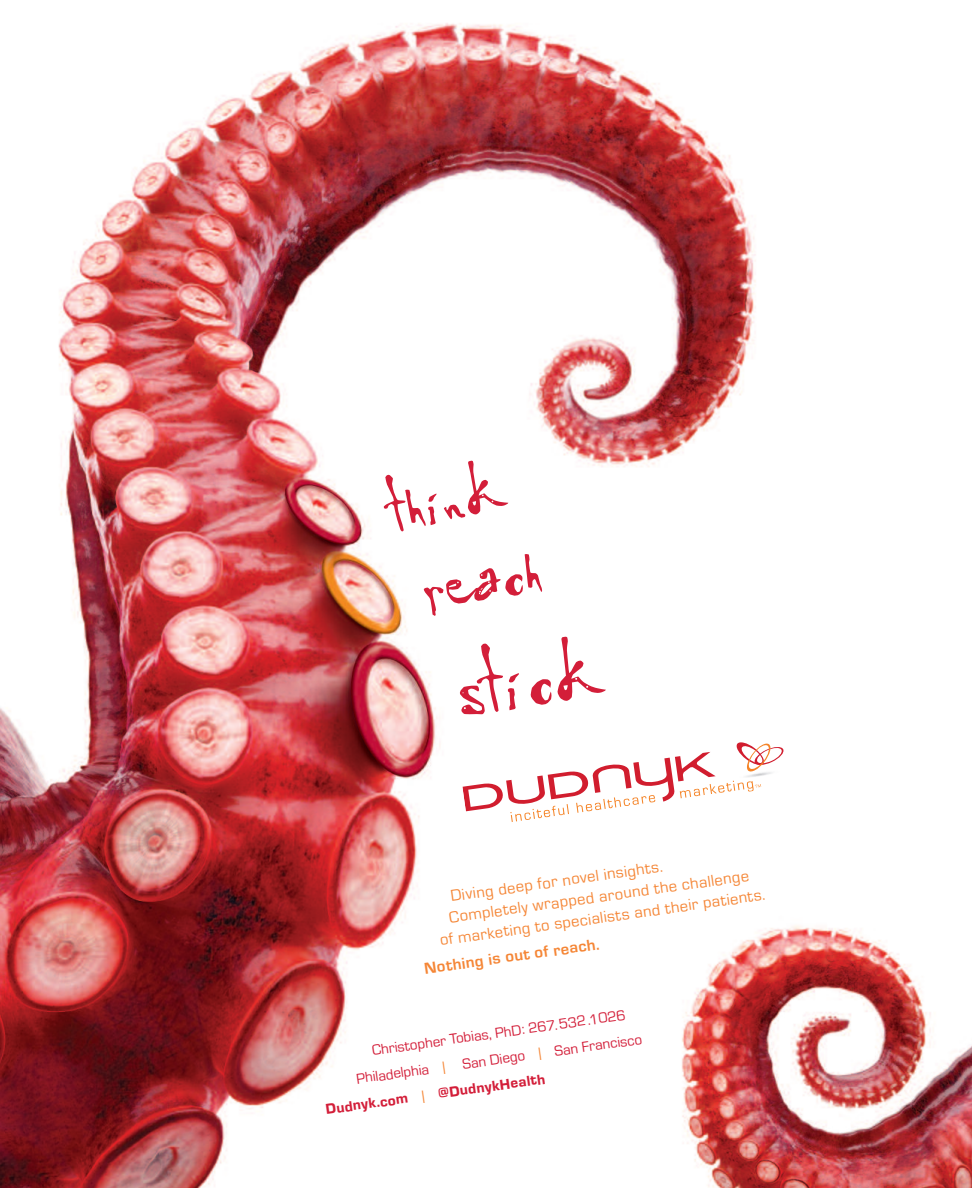
<style>
.page{position:relative;width:972px;height:1188px;background:#fff}
.page>*{position:absolute;margin:0;border:0;box-sizing:border-box;transform-origin:0 0}
.t1{font:16.5px "Eurostile";color:#f58636}
.t2{font:700 16.5px "Eurostile";color:#f58636}
.t3{font:15px/26.1px "Eurostile";color:#d31e39;text-align:center}
.t4{font:15px "Eurostile Hea";color:#d31e39}
.s1{color:#f58636}
.s2{font-family:"Eurostile";color:#f58636}
</style>
<div class="page">
<img style="left:0;top:23px;width:756px;height:1165px">
<img style="left:575px;top:868px;width:397px;height:320px">
<svg style="left:384px;top:461px;width:124px;height:70px"></svg>
<svg style="left:424px;top:554px;width:118px;height:62px"></svg>
<svg style="left:460px;top:637px;width:146px;height:77px"></svg>
<svg style="left:462px;top:741px;width:322px;height:81px"></svg>
<img style="left:738px;top:770px;width:42px;height:8px">
<p class="t1" style="left:449px;top:886px;width:215px;rotate:-8deg">Diving deep for novel insights.</p>
<p class="t1" style="left:448px;top:908px;width:304px;rotate:-8deg">Completely wrapped around the challenge</p>
<p class="t1" style="left:439px;top:930px;width:330px;rotate:-8deg">of marketing to specialists and their patients.</p>
<p class="t2" style="left:423px;top:959px;width:178px;rotate:-8deg">Nothing is out of reach.</p>
<p class="t3" style="left:351px;top:1040px;width:290px;rotate:-8deg">Christopher Tobias, PhD: 267.532.1026<br>Philadelphia <span class="s1">|</span> San Diego <span class="s1">|</span> San Francisco</p>
<p class="t4" style="left:325px;top:1100px;width:223px;rotate:-8deg">Dudnyk.com <span class="s2">|</span> @DudnykHealth</p>
</div>
